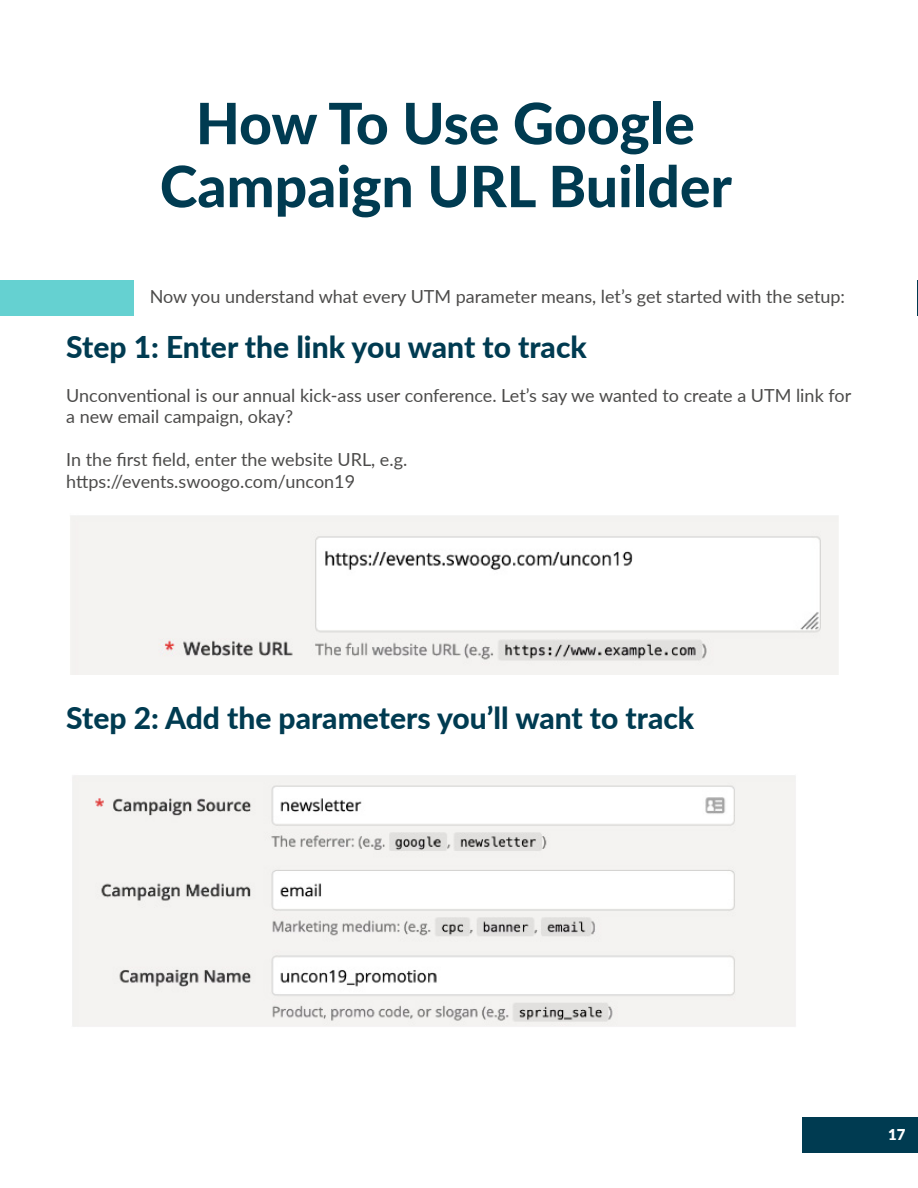
<style>
.page{position:relative;width:918px;height:1188px;background:#fff}
.page>*{position:absolute;margin:0;border:0;box-sizing:border-box;transform-origin:0 0}
.t1{font:800 57px/63px "Lato";color:#003b51;text-align:center}
.t2{font:800 30px "Lato";color:#003b51}
.t3{font:18px/21.6px "Lato";color:#4c4b4a}
.t4{font:900 15px "Lato";color:#fff}
</style>
<div class="page">
<div style="left:803px;top:1117px;width:115px;height:36px;background:#003b51"></div>
<div style="left:0;top:280px;width:133px;height:36px;background:#65d1d1"></div>
<img style="left:70px;top:516px;width:769px;height:159px">
<img style="left:72px;top:775px;width:724px;height:252px">
<hr style="left:917px;top:280px;width:1px;height:36px;background:#003b51">
<h1 class="t1" style="left:160px;top:89px;width:574px">How To Use Google<br>Campaign URL Builder</h1>
<p class="t3" style="left:150px;top:285px;width:697px">Now you understand what every UTM parameter means, let’s get started with the setup:</p>
<h2 class="t2" style="left:66px;top:325px;width:522px">Step 1: Enter the link you want to track</h2>
<p class="t3" style="left:66px;top:383px;width:786px">Unconventional is our annual kick-ass user conference. Let’s say we wanted to create a UTM link for a new email campaign, okay?</p>
<p class="t3" style="left:66px;top:448px;width:343px">In the first field, enter the website URL, e.g. https://events.swoogo.com/uncon19</p>
<h2 class="t2" style="left:66px;top:696px;width:630px">Step 2: Add the parameters you’ll want to track</h2>
<p class="t4" style="left:888px;top:1123px;width:19px">17</p>
</div>
